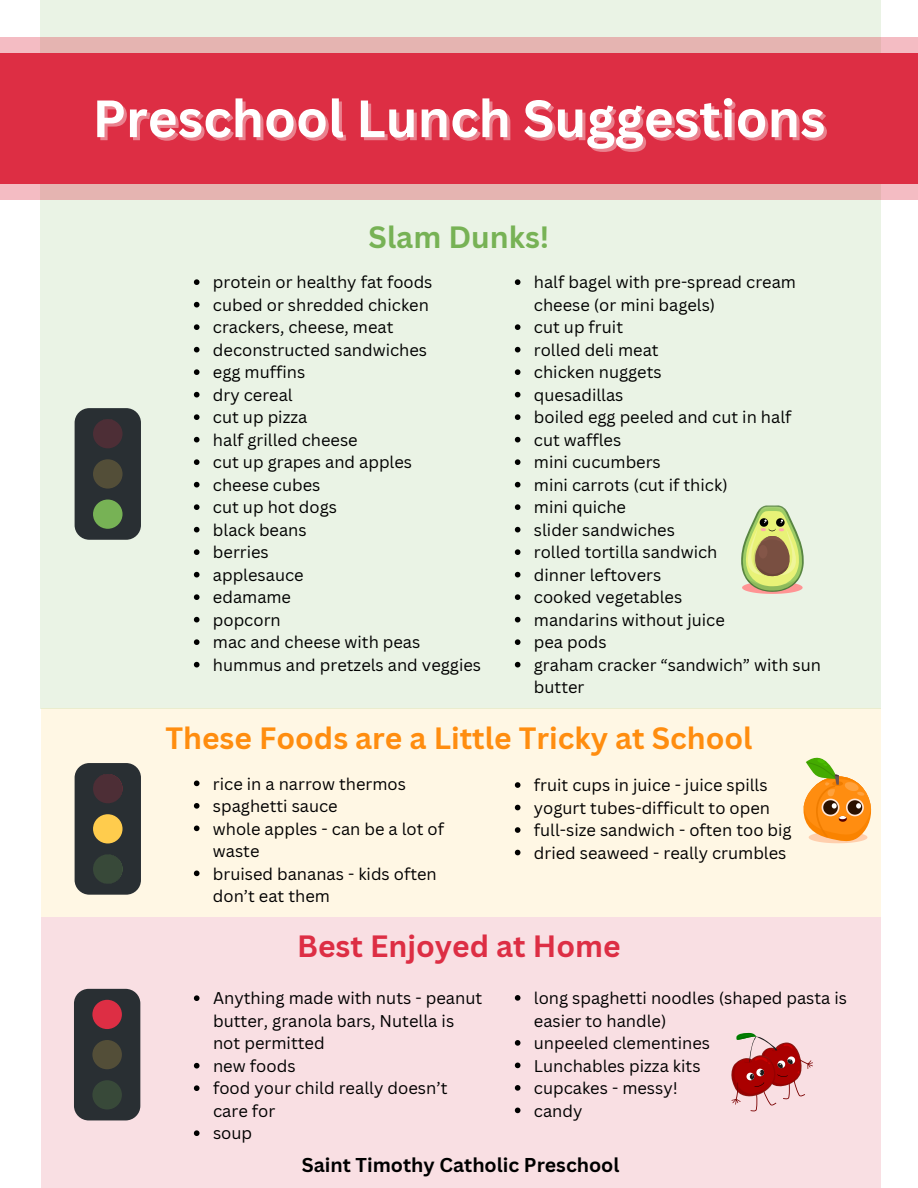
<style>
.page{position:relative;width:918px;height:1188px;background:#fff}
.page>*{position:absolute;margin:0;border:0;box-sizing:border-box;transform-origin:0 0}
.t1{font:700 51.3px "Canva Sans";color:#fff}
.t2{font:700 30px "Canva Sans";color:#ff8d0f}
.t3{font:700 30px "Canva Sans";color:#dd2e44}
.t4{font:700 30px "Canva Sans";color:#77b255}
.t5{font:700 19.5px "Canva Sans";color:#000}
.t6{font:16.5px/22.5px "Canva Sans";color:#000}
</style>
<div class="page">
<div style="left:41px;top:917px;width:840px;height:271px;background:#f9dfe3"></div>
<div style="left:41px;top:708px;width:840px;height:209px;background:#fff7e4"></div>
<div style="left:41px;top:0;width:840px;height:708px;background:#eaf3e5"></div>
<div style="left:75px;top:408px;width:66px;height:132px;background:#292f33;border-radius:15px"></div>
<div style="left:93px;top:500px;width:30px;height:29px;background:#77b255;border-radius:50%"></div>
<svg style="left:92px;top:455px;width:37px;height:38px"></svg>
<svg style="left:89px;top:419px;width:37px;height:30px"></svg>
<div style="left:75px;top:763px;width:66px;height:132px;background:#292f33;border-radius:15px"></div>
<div style="left:93px;top:854px;width:30px;height:30px;background:#2d3634;border-radius:50%"></div>
<div style="left:93px;top:814px;width:30px;height:29px;background:#ffcc4d;border-radius:50%"></div>
<div style="left:92px;top:774px;width:31px;height:30px;background:#4d2e36;border-radius:50%"></div>
<div style="left:92px;top:854px;width:31px;height:30px;background:#384939;border-radius:50%"></div>
<div style="left:74px;top:989px;width:66px;height:131px;background:#292f33;border-radius:15px"></div>
<div style="left:92px;top:1000px;width:30px;height:29px;background:#dd2e44;border-radius:50%"></div>
<svg style="left:87px;top:1036px;width:37px;height:36px"></svg>
<svg style="left:85px;top:1076px;width:41px;height:41px"></svg>
<svg style="left:515px;top:279px;width:5px;height:6px"></svg>
<svg style="left:515px;top:324px;width:5px;height:6px"></svg>
<svg style="left:515px;top:347px;width:5px;height:5px"></svg>
<svg style="left:515px;top:369px;width:5px;height:6px"></svg>
<svg style="left:515px;top:392px;width:5px;height:5px"></svg>
<svg style="left:515px;top:414px;width:5px;height:6px"></svg>
<svg style="left:515px;top:437px;width:5px;height:5px"></svg>
<svg style="left:515px;top:459px;width:5px;height:6px"></svg>
<svg style="left:515px;top:482px;width:5px;height:5px"></svg>
<svg style="left:515px;top:504px;width:5px;height:6px"></svg>
<svg style="left:515px;top:527px;width:5px;height:5px"></svg>
<svg style="left:515px;top:549px;width:5px;height:6px"></svg>
<svg style="left:515px;top:572px;width:5px;height:5px"></svg>
<svg style="left:515px;top:594px;width:5px;height:6px"></svg>
<svg style="left:515px;top:617px;width:5px;height:5px"></svg>
<svg style="left:515px;top:639px;width:5px;height:6px"></svg>
<svg style="left:515px;top:662px;width:5px;height:5px"></svg>
<svg style="left:515px;top:782px;width:5px;height:6px"></svg>
<svg style="left:515px;top:805px;width:5px;height:5px"></svg>
<svg style="left:515px;top:827px;width:5px;height:6px"></svg>
<svg style="left:515px;top:850px;width:5px;height:5px"></svg>
<svg style="left:515px;top:995px;width:5px;height:6px"></svg>
<svg style="left:515px;top:1040px;width:5px;height:6px"></svg>
<svg style="left:515px;top:1063px;width:5px;height:5px"></svg>
<svg style="left:515px;top:1085px;width:5px;height:6px"></svg>
<svg style="left:515px;top:1108px;width:5px;height:5px"></svg>
<svg style="left:741px;top:505px;width:63px;height:89px"></svg>
<svg style="left:804px;top:757px;width:68px;height:86px"></svg>
<svg style="left:731px;top:1033px;width:82px;height:78px"></svg>
<svg style="left:194px;top:995px;width:6px;height:6px"></svg>
<svg style="left:194px;top:1063px;width:6px;height:6px"></svg>
<svg style="left:194px;top:1085px;width:6px;height:6px"></svg>
<svg style="left:194px;top:1130px;width:6px;height:6px"></svg>
<svg style="left:194px;top:279px;width:6px;height:6px"></svg>
<svg style="left:194px;top:302px;width:6px;height:5px"></svg>
<svg style="left:194px;top:324px;width:6px;height:6px"></svg>
<svg style="left:194px;top:347px;width:6px;height:5px"></svg>
<svg style="left:194px;top:369px;width:6px;height:6px"></svg>
<svg style="left:194px;top:392px;width:6px;height:5px"></svg>
<svg style="left:194px;top:414px;width:6px;height:6px"></svg>
<svg style="left:194px;top:437px;width:6px;height:5px"></svg>
<svg style="left:194px;top:459px;width:6px;height:6px"></svg>
<svg style="left:194px;top:482px;width:6px;height:5px"></svg>
<svg style="left:194px;top:504px;width:6px;height:6px"></svg>
<svg style="left:194px;top:527px;width:6px;height:5px"></svg>
<svg style="left:194px;top:549px;width:6px;height:6px"></svg>
<svg style="left:194px;top:572px;width:6px;height:5px"></svg>
<svg style="left:194px;top:594px;width:6px;height:6px"></svg>
<svg style="left:194px;top:617px;width:6px;height:5px"></svg>
<svg style="left:194px;top:639px;width:6px;height:6px"></svg>
<svg style="left:194px;top:662px;width:6px;height:5px"></svg>
<svg style="left:194px;top:781px;width:6px;height:5px"></svg>
<svg style="left:194px;top:803px;width:6px;height:6px"></svg>
<svg style="left:194px;top:826px;width:6px;height:5px"></svg>
<svg style="left:194px;top:871px;width:6px;height:5px"></svg>
<svg style="left:0;top:37px;width:918px;height:162px;background:#e5b0af"></svg>
<div style="left:0;top:53px;width:918px;height:130px;background:#dd2e44"></div>
<p class="t1" style="left:93px;top:82px;width:734px">Preschool Lunch Suggestions</p>
<p class="t4" style="left:369px;top:216px;width:182px">Slam Dunks!</p>
<p class="t6" style="left:213px;top:271px;width:221px">protein or healthy fat foods</p>
<p class="t6" style="left:213px;top:293px;width:218px">cubed or shredded chicken</p>
<p class="t6" style="left:213px;top:316px;width:182px">crackers, cheese, meat</p>
<p class="t6" style="left:213px;top:338px;width:216px">deconstructed sandwiches</p>
<p class="t6" style="left:213px;top:361px;width:94px">egg muffins</p>
<p class="t6" style="left:213px;top:383px;width:81px">dry cereal</p>
<p class="t6" style="left:213px;top:406px;width:96px">cut up pizza</p>
<p class="t6" style="left:213px;top:428px;width:146px">half grilled cheese</p>
<h1 class="t6" style="left:213px;top:451px;width:201px">cut up grapes and apples</h1>
<p class="t6" style="left:213px;top:473px;width:109px">cheese cubes</p>
<h2 class="t6" style="left:213px;top:496px;width:126px">cut up hot dogs</h2>
<p class="t6" style="left:213px;top:518px;width:95px">black beans</p>
<p class="t6" style="left:213px;top:541px;width:57px">berries</p>
<p class="t6" style="left:213px;top:563px;width:92px">applesauce</p>
<p class="t6" style="left:213px;top:586px;width:80px">edamame</p>
<p class="t6" style="left:213px;top:608px;width:69px">popcorn</p>
<p class="t6" style="left:213px;top:631px;width:209px">mac and cheese with peas</p>
<p class="t6" style="left:213px;top:653px;width:270px">hummus and pretzels and veggies</p>
<p class="t6" style="left:534px;top:271px;width:264px">half bagel with pre-spread cream cheese (or mini bagels)</p>
<h2 class="t6" style="left:534px;top:316px;width:91px">cut up fruit</h2>
<p class="t6" style="left:534px;top:338px;width:126px">rolled deli meat</p>
<p class="t6" style="left:534px;top:361px;width:129px">chicken nuggets</p>
<p class="t6" style="left:534px;top:383px;width:91px">quesadillas</p>
<p class="t6" style="left:534px;top:406px;width:259px">boiled egg peeled and cut in half</p>
<p class="t6" style="left:534px;top:428px;width:89px">cut waffles</p>
<p class="t6" style="left:534px;top:451px;width:128px">mini cucumbers</p>
<p class="t6" style="left:534px;top:473px;width:195px">mini carrots (cut if thick)</p>
<p class="t6" style="left:534px;top:496px;width:94px">mini quiche</p>
<p class="t6" style="left:534px;top:518px;width:143px">slider sandwiches</p>
<p class="t6" style="left:534px;top:541px;width:185px">rolled tortilla sandwich</p>
<p class="t6" style="left:534px;top:563px;width:129px">dinner leftovers</p>
<p class="t6" style="left:534px;top:586px;width:150px">cooked vegetables</p>
<p class="t6" style="left:534px;top:608px;width:193px">mandarins without juice</p>
<p class="t6" style="left:534px;top:631px;width:74px">pea pods</p>
<p class="t6" style="left:534px;top:653px;width:289px">graham cracker “sandwich” with sun butter</p>
<p class="t2" style="left:165px;top:717px;width:589px">These Foods are a Little Tricky at School</p>
<p class="t6" style="left:213px;top:772px;width:194px">rice in a narrow thermos</p>
<p class="t6" style="left:213px;top:794px;width:126px">spaghetti sauce</p>
<h2 class="t6" style="left:213px;top:817px;width:233px">whole apples - can be a lot of waste</h2>
<p class="t6" style="left:213px;top:862px;width:225px">bruised bananas - kids often don’t eat them</p>
<p class="t3" style="left:297px;top:925px;width:325px">Best Enjoyed at Home</p>
<p class="t6" style="left:534px;top:774px;width:235px">fruit cups in juice - juice spills</p>
<p class="t6" style="left:534px;top:796px;width:238px">yogurt tubes-difficult to open</p>
<p class="t6" style="left:534px;top:819px;width:259px">full-size sandwich - often too big</p>
<p class="t6" style="left:534px;top:841px;width:254px">dried seaweed - really crumbles</p>
<p class="t6" style="left:213px;top:987px;width:271px">Anything made with nuts - peanut butter, granola bars, Nutella is not permitted</p>
<p class="t6" style="left:213px;top:1054px;width:84px">new foods</p>
<p class="t6" style="left:213px;top:1077px;width:236px">food your child really doesn’t care for</p>
<p class="t6" style="left:213px;top:1122px;width:41px">soup</p>
<p class="t6" style="left:534px;top:986px;width:315px">long spaghetti noodles (shaped pasta is easier to handle)</p>
<p class="t6" style="left:534px;top:1031px;width:178px">unpeeled clementines</p>
<p class="t6" style="left:534px;top:1054px;width:168px">Lunchables pizza kits</p>
<p class="t6" style="left:534px;top:1076px;width:145px">cupcakes - messy!</p>
<p class="t6" style="left:534px;top:1099px;width:50px">candy</p>
<p class="t5" style="left:302px;top:1152px;width:319px">Saint Timothy Catholic Preschool</p>
</div>
